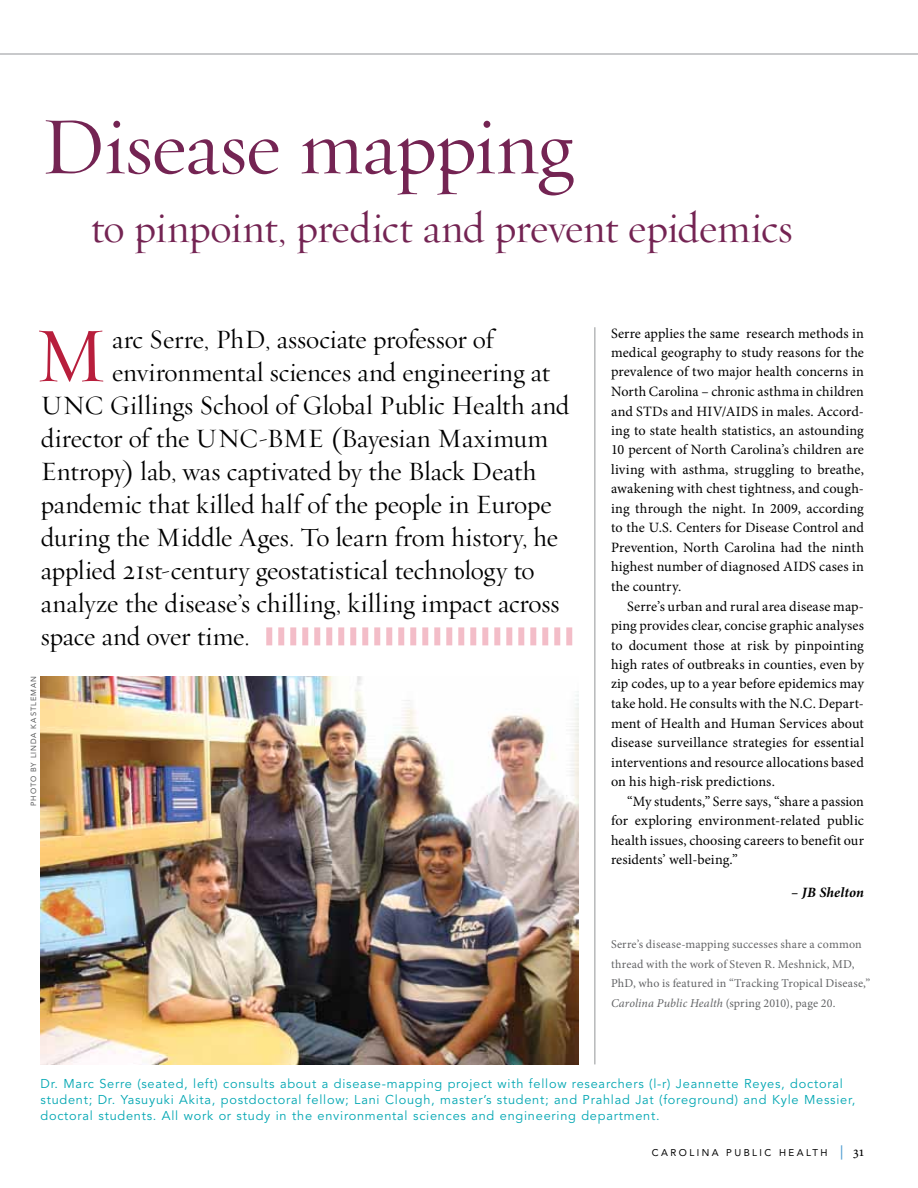
<style>
.page{position:relative;width:918px;height:1188px;background:#fff}
.page>*{position:absolute;margin:0;border:0;box-sizing:border-box;transform-origin:0 0}
.t1{font:82.5px "Requiem Display HTF Roman";letter-spacing:-.015em;color:#742453}
.t2{font:78.45px "Requiem Display HTF Roman";color:#b81e3c}
.t3{font:43.5px "Requiem Display HTF Roman";letter-spacing:-.015em;color:#742453}
.t4{font:27px "Requiem Display HTF Roman";letter-spacing:-.005em;color:#000}
.t5{font:14.25px/19.5px "Minion Pro";letter-spacing:.01em;color:#000;text-align:justify}
.t6{font:italic 700 14.25px "Minion Pro";letter-spacing:.01em;color:#000}
.t7{font:12.75px/16.5px "Avenir";letter-spacing:.06em;color:#00a6b2}
.t8{font:12px/19.5px "Minion Pro";letter-spacing:.015em;color:#636466}
.t9{font:9.75px "Avenir";letter-spacing:.25em;color:#000}
.t10{font:7.5px "Avenir";letter-spacing:.125em;color:#58595b}
.s1{font-style:italic}
.s2{font-family:"Minion Pro";font-weight:600;font-size:14.25px;color:#56a0d3}
.s3{font-family:"Minion Pro";font-size:14.25px}
</style>
<div class="page">
<hr style="left:0;top:54px;width:918px;height:1px;background:#939598">
<hr style="left:594px;top:327px;width:1px;height:737px;background:#939598">
<img style="left:40px;top:676px;width:539px;height:388px">
<div style="left:266px;top:627px;width:6px;height:18px;background:#f3bdc8"></div>
<div style="left:278px;top:627px;width:6px;height:18px;background:#f3bdc8"></div>
<div style="left:290px;top:627px;width:6px;height:18px;background:#f3bdc8"></div>
<div style="left:302px;top:627px;width:6px;height:18px;background:#f3bdc8"></div>
<div style="left:314px;top:627px;width:6px;height:18px;background:#f3bdc8"></div>
<div style="left:326px;top:627px;width:6px;height:18px;background:#f3bdc8"></div>
<div style="left:338px;top:627px;width:6px;height:18px;background:#f3bdc8"></div>
<div style="left:350px;top:627px;width:6px;height:18px;background:#f3bdc8"></div>
<div style="left:362px;top:627px;width:6px;height:18px;background:#f3bdc8"></div>
<div style="left:374px;top:627px;width:6px;height:18px;background:#f3bdc8"></div>
<div style="left:386px;top:627px;width:6px;height:18px;background:#f3bdc8"></div>
<div style="left:398px;top:627px;width:6px;height:18px;background:#f3bdc8"></div>
<div style="left:410px;top:627px;width:6px;height:18px;background:#f3bdc8"></div>
<div style="left:422px;top:627px;width:6px;height:18px;background:#f3bdc8"></div>
<div style="left:434px;top:627px;width:6px;height:18px;background:#f3bdc8"></div>
<div style="left:446px;top:627px;width:6px;height:18px;background:#f3bdc8"></div>
<div style="left:458px;top:627px;width:6px;height:18px;background:#f3bdc8"></div>
<div style="left:470px;top:627px;width:6px;height:18px;background:#f3bdc8"></div>
<div style="left:482px;top:627px;width:6px;height:18px;background:#f3bdc8"></div>
<div style="left:494px;top:627px;width:6px;height:18px;background:#f3bdc8"></div>
<div style="left:506px;top:627px;width:6px;height:18px;background:#f3bdc8"></div>
<div style="left:518px;top:627px;width:6px;height:18px;background:#f3bdc8"></div>
<div style="left:530px;top:627px;width:6px;height:18px;background:#f3bdc8"></div>
<div style="left:542px;top:627px;width:6px;height:18px;background:#f3bdc8"></div>
<div style="left:554px;top:627px;width:6px;height:18px;background:#f3bdc8"></div>
<div style="left:566px;top:627px;width:6px;height:18px;background:#f3bdc8"></div>
<h1 class="t1" style="left:40px;top:98px;width:534px">Disease mapping</h1>
<h3 class="t3" style="left:90px;top:202px;width:704px">to pinpoint, predict and prevent epidemics</h3>
<h2 class="t2" style="left:34px;top:309px;width:74px">M</h2>
<h3 class="t4" style="left:112px;top:323px;width:383px">arc Serre, PhD, associate professor of</h3>
<h3 class="t4" style="left:112px;top:356px;width:439px">environmental sciences and engineering at</h3>
<h3 class="t4" style="left:41px;top:389px;width:530px">UNC Gillings School of Global Public Health and</h3>
<h3 class="t4" style="left:41px;top:422px;width:509px">director of the UNC-BME (Bayesian Maximum</h3>
<h3 class="t4" style="left:41px;top:455px;width:497px">Entropy) lab, was captivated by the Black Death</h3>
<h3 class="t4" style="left:41px;top:488px;width:513px">pandemic that killed half of the people in Europe</h3>
<h3 class="t4" style="left:41px;top:521px;width:519px">during the Middle Ages. To learn from history, he</h3>
<h3 class="t4" style="left:41px;top:554px;width:495px">applied 21st-century geostatistical technology to</h3>
<h3 class="t4" style="left:41px;top:587px;width:520px">analyze the disease’s chilling, killing impact across</h3>
<h3 class="t4" style="left:41px;top:620px;width:210px">space and over time.</h3>
<p class="t10" style="left:29px;top:806px;width:131px;rotate:-90deg">PHOTO BY LINDA KASTLEMAN</p>
<p class="t5" style="left:611px;top:323px;width:254px">Serre applies the same research methods in medical geography to study reasons for the prevalence of two major health concerns in North Carolina – chronic asthma in children and STDs and HIV/AIDS in males. Accord&shy;ing to state health statistics, an astounding 10 percent of North Carolina’s children are living with asthma, struggling to breathe, awakening with chest tightness, and cough&shy;ing through the night. In 2009, according to the U.S. Centers for Disease Control and Prevention, North Carolina had the ninth highest number of diagnosed AIDS cases in the country.</p>
<p class="t5" style="left:611px;top:596px;width:254px;text-indent:16px">Serre’s urban and rural area disease map&shy;ping provides clear, concise graphic analyses to document those at risk by pinpointing high rates of outbreaks in counties, even by zip codes, up to a year before epidemics may take hold. He consults with the N.C. Depart&shy;ment of Health and Human Services about disease surveillance strategies for essential interventions and resource allocations based on his high-risk predictions.</p>
<p class="t5" style="left:611px;top:791px;width:254px;text-indent:16px">“My students,” Serre says, “share a passion for exploring environment-related public health issues, choosing careers to benefit our residents’ well-being.”</p>
<p class="t6" style="left:791px;top:882px;width:74px">– JB Shelton</p>
<p class="t8" style="left:611px;top:934px;width:261px">Serre’s disease-mapping successes share a common thread with the work of Steven R. Meshnick, MD, PhD, who is featured in “Tracking Tropical Disease,” <span class="s1">Carolina Public Health</span> (spring 2010), page 20.</p>
<p class="t7" style="left:40px;top:1075px;width:816px">Dr. Marc Serre (seated, left) consults about a disease-mapping project with fellow researchers (l-r) Jeannette Reyes, doctoral student; Dr. Yasuyuki Akita, postdoctoral fellow; Lani Clough, master’s student; and Prahlad Jat (foreground) and Kyle Messier, doctoral students. All work or study in the environmental sciences and engineering department.</p>
<p class="t9" style="left:652px;top:1147px;width:214px">CAROLINA PUBLIC HEALTH <span class="s2">|</span> <span class="s3">31</span></p>
</div>
